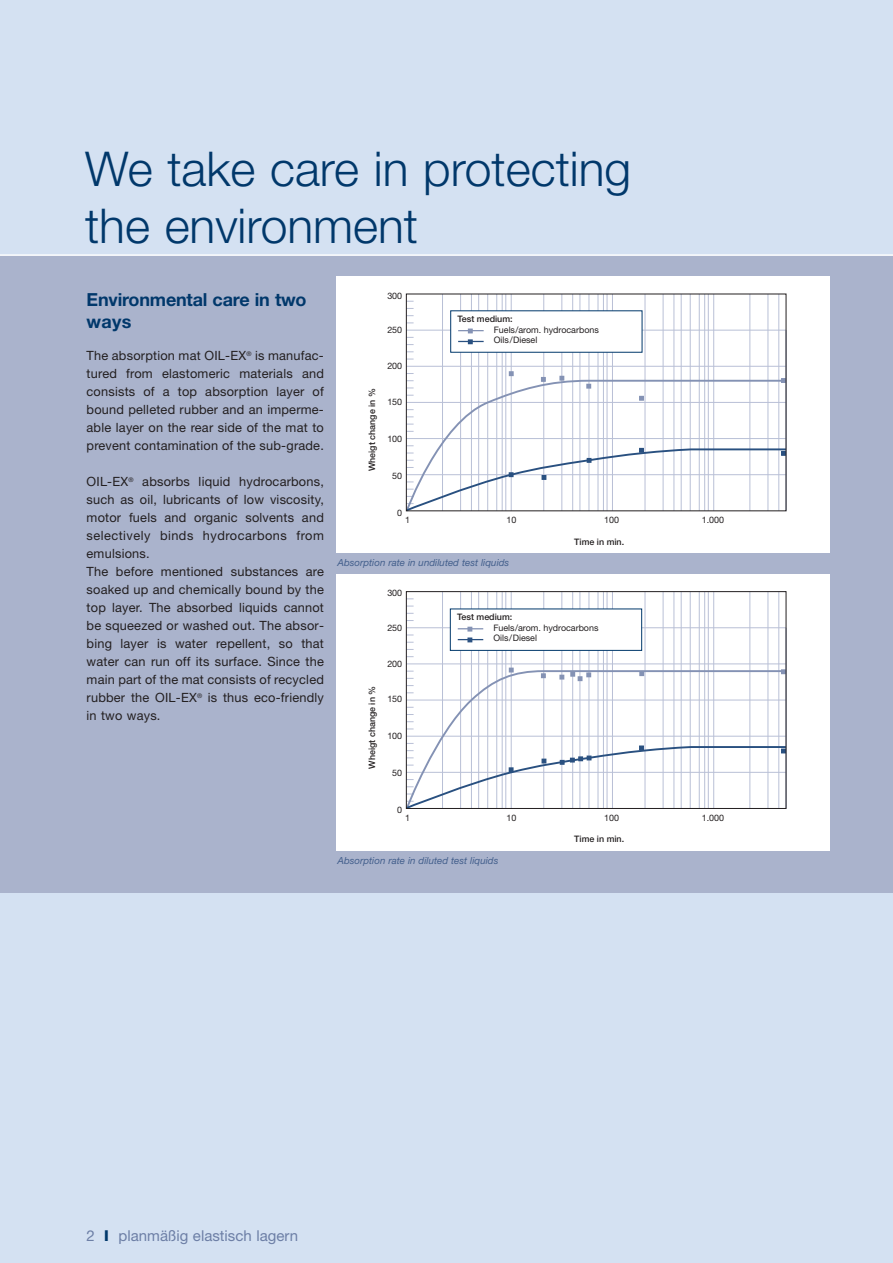
<style>
.page{position:relative;width:893px;height:1263px;background:#fff}
.page>*{position:absolute;margin:0;border:0;box-sizing:border-box;transform-origin:0 0}
.t1{font:300 48px/57.6px "Helvetica Neue";color:#01386b}
.t2{font:700 18px/21.6px "Helvetica Neue";letter-spacing:-.01em;color:#01386b}
.t3{font:15px "Helvetica Neue";color:#6d7fa6}
.t4{font:12.75px/18px "Helvetica Neue";letter-spacing:.015em;color:#231f20;text-align:justify}
.t5{font:italic 9.75px "Helvetica Neue";color:#435f8c}
.t6{font:8.85px/10.6px "Helvetica Neue";color:#231f20}
.t7{font:500 8.85px "Helvetica Neue";color:#231f20}
.s1{font-weight:800;color:#01386b}
</style>
<div class="page">
<div style="left:0;top:0;width:892px;height:1263px;background:#d4e1f2"></div>
<div style="left:0;top:255px;width:892px;height:638px;background:#aab3cc"></div>
<div style="left:336px;top:276px;width:493px;height:277px;background:#fff"></div>
<hr style="left:406px;top:366px;width:380px;height:1px;background:#b9c0d6">
<hr style="left:543px;top:294px;width:1px;height:217px;background:#b9c0d6">
<hr style="left:572px;top:294px;width:1px;height:217px;background:#b9c0d6">
<hr style="left:561px;top:294px;width:1px;height:217px;background:#b9c0d6">
<hr style="left:579px;top:294px;width:1px;height:217px;background:#b9c0d6">
<hr style="left:588px;top:294px;width:1px;height:217px;background:#b9c0d6">
<hr style="left:597px;top:294px;width:1px;height:217px;background:#b9c0d6">
<hr style="left:603px;top:294px;width:1px;height:217px;background:#b9c0d6">
<hr style="left:606px;top:294px;width:1px;height:217px;background:#b9c0d6">
<hr style="left:612px;top:294px;width:1px;height:217px;background:#b9c0d6">
<hr style="left:644px;top:294px;width:1px;height:217px;background:#b9c0d6">
<hr style="left:673px;top:294px;width:1px;height:217px;background:#b9c0d6">
<hr style="left:662px;top:294px;width:1px;height:217px;background:#b9c0d6">
<hr style="left:680px;top:294px;width:1px;height:217px;background:#b9c0d6">
<hr style="left:689px;top:294px;width:1px;height:217px;background:#b9c0d6">
<hr style="left:698px;top:294px;width:1px;height:217px;background:#b9c0d6">
<hr style="left:704px;top:294px;width:1px;height:217px;background:#b9c0d6">
<hr style="left:708px;top:294px;width:1px;height:217px;background:#b9c0d6">
<hr style="left:713px;top:294px;width:1px;height:217px;background:#b9c0d6">
<hr style="left:406px;top:330px;width:380px;height:1px;background:#b9c0d6">
<hr style="left:749px;top:294px;width:1px;height:217px;background:#b9c0d6">
<hr style="left:778px;top:294px;width:1px;height:217px;background:#b9c0d6">
<hr style="left:767px;top:294px;width:1px;height:217px;background:#b9c0d6">
<hr style="left:442px;top:294px;width:1px;height:217px;background:#b9c0d6">
<hr style="left:471px;top:294px;width:1px;height:217px;background:#b9c0d6">
<hr style="left:460px;top:294px;width:1px;height:217px;background:#b9c0d6">
<hr style="left:478px;top:294px;width:1px;height:217px;background:#b9c0d6">
<hr style="left:487px;top:294px;width:1px;height:217px;background:#b9c0d6">
<hr style="left:496px;top:294px;width:1px;height:217px;background:#b9c0d6">
<hr style="left:501px;top:294px;width:1px;height:217px;background:#b9c0d6">
<hr style="left:505px;top:294px;width:1px;height:217px;background:#b9c0d6">
<hr style="left:511px;top:294px;width:1px;height:217px;background:#b9c0d6">
<svg style="left:405px;top:379px;width:382px;height:66px"></svg>
<svg style="left:405px;top:445px;width:382px;height:67px"></svg>
<svg style="left:509px;top:371px;width:4px;height:5px"></svg>
<svg style="left:541px;top:377px;width:5px;height:5px"></svg>
<svg style="left:559px;top:376px;width:5px;height:5px"></svg>
<svg style="left:586px;top:384px;width:5px;height:5px"></svg>
<svg style="left:639px;top:396px;width:5px;height:5px"></svg>
<svg style="left:781px;top:378px;width:3px;height:5px"></svg>
<div style="left:450px;top:310px;width:192px;height:43px;background:#fff"></div>
<svg style="left:458px;top:329px;width:25px;height:4px"></svg>
<svg style="left:458px;top:339px;width:25px;height:5px"></svg>
<hr style="left:0;top:254px;width:892px;height:2px;background:#fff">
<div style="left:336px;top:574px;width:493px;height:276px;background:#fff"></div>
<hr style="left:406px;top:664px;width:380px;height:1px;background:#b9c0d6">
<hr style="left:543px;top:592px;width:1px;height:216px;background:#b9c0d6">
<hr style="left:572px;top:592px;width:1px;height:216px;background:#b9c0d6">
<hr style="left:561px;top:592px;width:1px;height:216px;background:#b9c0d6">
<hr style="left:579px;top:592px;width:1px;height:216px;background:#b9c0d6">
<hr style="left:588px;top:592px;width:1px;height:216px;background:#b9c0d6">
<hr style="left:597px;top:592px;width:1px;height:216px;background:#b9c0d6">
<hr style="left:603px;top:592px;width:1px;height:216px;background:#b9c0d6">
<hr style="left:606px;top:592px;width:1px;height:216px;background:#b9c0d6">
<hr style="left:612px;top:592px;width:1px;height:216px;background:#b9c0d6">
<hr style="left:644px;top:592px;width:1px;height:216px;background:#b9c0d6">
<hr style="left:673px;top:592px;width:1px;height:216px;background:#b9c0d6">
<hr style="left:662px;top:592px;width:1px;height:216px;background:#b9c0d6">
<hr style="left:680px;top:592px;width:1px;height:216px;background:#b9c0d6">
<hr style="left:689px;top:592px;width:1px;height:216px;background:#b9c0d6">
<hr style="left:698px;top:592px;width:1px;height:216px;background:#b9c0d6">
<hr style="left:704px;top:592px;width:1px;height:216px;background:#b9c0d6">
<hr style="left:708px;top:592px;width:1px;height:216px;background:#b9c0d6">
<hr style="left:713px;top:592px;width:1px;height:216px;background:#b9c0d6">
<hr style="left:406px;top:627px;width:380px;height:1px;background:#b9c0d6">
<hr style="left:749px;top:592px;width:1px;height:216px;background:#b9c0d6">
<hr style="left:778px;top:592px;width:1px;height:216px;background:#b9c0d6">
<hr style="left:767px;top:592px;width:1px;height:216px;background:#b9c0d6">
<hr style="left:442px;top:592px;width:1px;height:216px;background:#b9c0d6">
<hr style="left:471px;top:592px;width:1px;height:216px;background:#b9c0d6">
<hr style="left:460px;top:592px;width:1px;height:216px;background:#b9c0d6">
<hr style="left:478px;top:592px;width:1px;height:216px;background:#b9c0d6">
<hr style="left:487px;top:592px;width:1px;height:216px;background:#b9c0d6">
<hr style="left:496px;top:592px;width:1px;height:216px;background:#b9c0d6">
<hr style="left:501px;top:592px;width:1px;height:216px;background:#b9c0d6">
<hr style="left:505px;top:592px;width:1px;height:216px;background:#b9c0d6">
<hr style="left:511px;top:592px;width:1px;height:216px;background:#b9c0d6">
<div style="left:450px;top:609px;width:192px;height:42px;background:#fff;border:1px solid #01386b"></div>
<svg style="left:458px;top:627px;width:25px;height:5px"></svg>
<svg style="left:458px;top:638px;width:25px;height:4px"></svg>
<svg style="left:405px;top:669px;width:382px;height:74px"></svg>
<svg style="left:405px;top:743px;width:382px;height:66px"></svg>
<div style="left:406px;top:591px;width:380px;height:218px;border:1px solid #231f20"></div>
<h1 class="t1" style="left:85px;top:144px;width:547px">We take care in protecting the environment</h1>
<h2 class="t2" style="left:87px;top:290px;width:221px">Environmental care in two ways</h2>
<p class="t4" style="left:87px;top:348px;width:239px">The absorption mat OIL-EX<sup>®</sup> is manufac&shy;tured from elastomeric materials and consists of a top absorption layer of bound pelleted rubber and an imperme&shy;able layer on the rear side of the mat to prevent contamination of the sub-grade.</p>
<p class="t4" style="left:87px;top:474px;width:239px;text-align:left">OIL-EX<sup>®</sup> absorbs liquid hydrocarbons, such as oil, lubricants of low viscosity, motor fuels and organic solvents and selectively binds hydrocarbons from emulsions.<br>The before mentioned substances are soaked up and chemically bound by the top layer. The absorbed liquids cannot be squeezed or washed out. The absor&shy;bing layer is water repellent, so that water can run off its surface. Since the main part of the mat consists of recycled rubber the OIL-EX<sup>®</sup> is thus eco-friendly in two ways.</p>
<p class="t7" style="left:369px;top:471px;width:84px;rotate:-90deg">Wheigt change in %</p>
<p class="t6" style="left:387px;top:291px;width:16px">300</p>
<p class="t6" style="left:387px;top:326px;width:16px">250</p>
<p class="t6" style="left:387px;top:361px;width:16px">200</p>
<p class="t6" style="left:387px;top:397px;width:16px">150</p>
<p class="t6" style="left:387px;top:434px;width:16px">100</p>
<p class="t6" style="left:392px;top:471px;width:11px">50</p>
<p class="t6" style="left:397px;top:508px;width:6px">0</p>
<p class="t7" style="left:457px;top:315px;width:57px">Test medium:</p>
<p class="t6" style="left:494px;top:325px;width:107px">Fuels/arom. hydrocarbons<br>Oils/Diesel</p>
<p class="t6" style="left:405px;top:516px;width:6px">1</p>
<p class="t6" style="left:506px;top:516px;width:11px">10</p>
<p class="t6" style="left:604px;top:516px;width:16px">100</p>
<p class="t6" style="left:701px;top:516px;width:24px">1.000</p>
<p class="t7" style="left:574px;top:538px;width:51px">Time in min.</p>
<p class="t5" style="left:337px;top:559px;width:173px">Absorption rate in undiluted test liquids</p>
<p class="t7" style="left:369px;top:769px;width:84px;rotate:-90deg">Wheigt change in %</p>
<p class="t6" style="left:387px;top:589px;width:16px">300</p>
<p class="t6" style="left:387px;top:623px;width:16px">250</p>
<p class="t6" style="left:387px;top:659px;width:16px">200</p>
<p class="t6" style="left:387px;top:695px;width:16px">150</p>
<p class="t6" style="left:387px;top:732px;width:16px">100</p>
<p class="t6" style="left:392px;top:769px;width:11px">50</p>
<p class="t6" style="left:397px;top:806px;width:6px">0</p>
<p class="t7" style="left:457px;top:614px;width:57px">Test medium:</p>
<p class="t6" style="left:493px;top:623px;width:107px">Fuels/arom. hydrocarbons<br>Oils/Diesel</p>
<p class="t6" style="left:405px;top:813px;width:6px">1</p>
<p class="t6" style="left:506px;top:813px;width:11px">10</p>
<p class="t6" style="left:604px;top:813px;width:16px">100</p>
<p class="t6" style="left:701px;top:813px;width:24px">1.000</p>
<p class="t7" style="left:574px;top:836px;width:51px">Time in min.</p>
<p class="t5" style="left:337px;top:857px;width:162px">Absorption rate in diluted test liquids</p>
<p class="t3" style="left:87px;top:1230px;width:213px">2 <span class="s1">I</span> planmäßig elastisch lagern</p>
</div>
